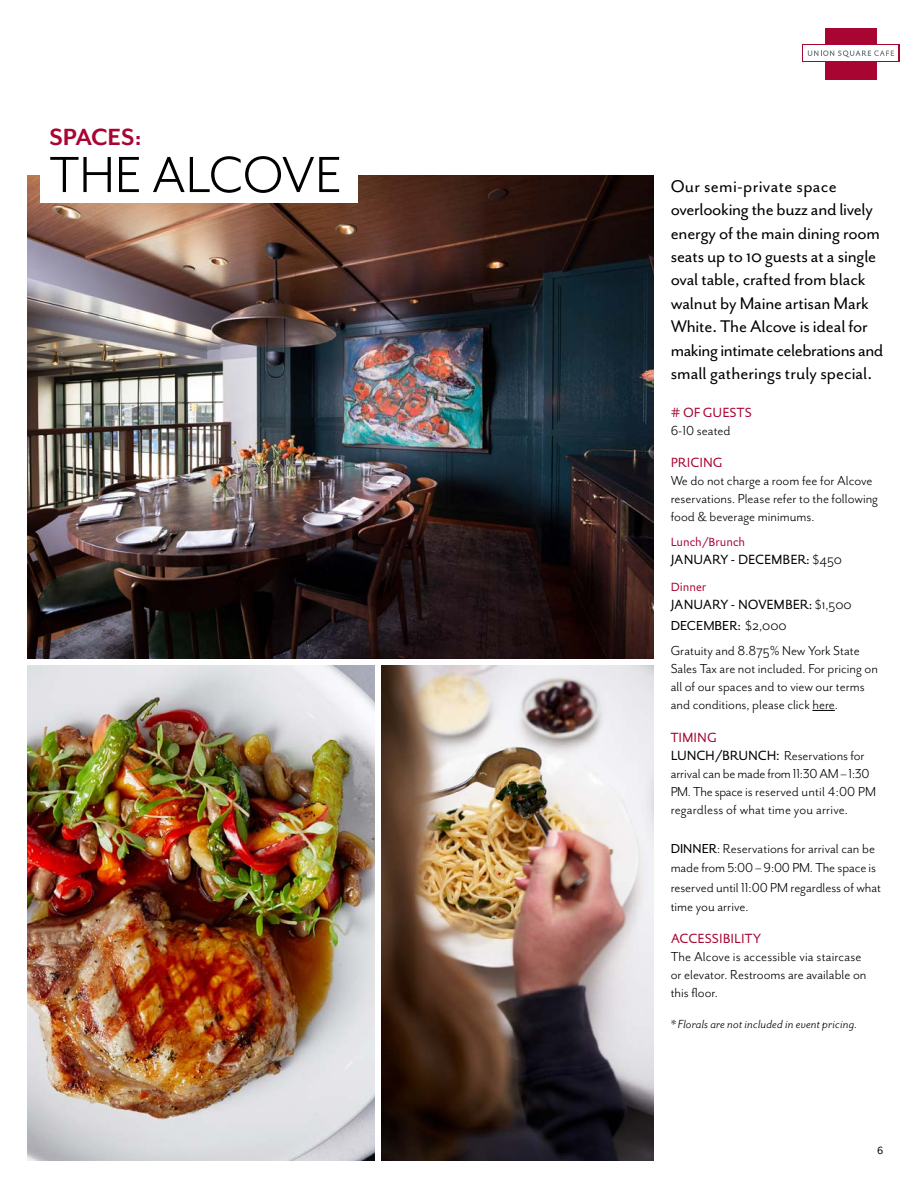
<style>
.page{position:relative;width:918px;height:1188px;background:#fff}
.page>*{position:absolute;margin:0;border:0;box-sizing:border-box;transform-origin:0 0}
.t1{font:58.5px "Mr Eaves San OT";color:#000}
.t2{font:700 27px "Mr Eaves Mod OT";color:#a90533}
.t3{font:19.5px/23.4px "Mr Eaves San OT";letter-spacing:-.01em;color:#000}
.t4{font:15px/18px "Mr Eaves San OT";color:#000}
.t5{font:13.5px "DTL Documenta Sans ST";color:#000}
.t6{font:italic 13.5px "Mr Eaves San OT";letter-spacing:.01em;color:#000}
.t7{font:13.5px "DTL Documenta Sans ST";letter-spacing:.005em;color:#a90533}
.t8{font:12px "DTL Documenta Sans ST";letter-spacing:-.005em;color:#a90533}
.t9{font:12px "Mr Eaves Mod OT";color:#000}
.s1{font-family:"Mr Eaves San OT";font-size:15px}
.s2{font-style:inherit}
.s3{color:#000101}
.s4{font-family:"DTL Documenta Sans ST";font-size:13.5px}
</style>
<div class="page">
<img style="left:27px;top:176px;width:626px;height:483px">
<img style="left:27px;top:665px;width:348px;height:496px">
<img style="left:381px;top:665px;width:272px;height:496px">
<svg style="left:812px;top:710px;width:23px;height:1px"></svg>
<div style="left:40px;top:158px;width:317px;height:44px;background:#fff"></div>
<div style="left:825px;top:28px;width:52px;height:51px;background:#a90533"></div>
<div style="left:802px;top:44px;width:97px;height:18px;background:#fff"></div>
<svg style="left:808px;top:50px;width:86px;height:7px"></svg>
<h2 class="t2" style="left:49px;top:122px;width:94px">SPACES:</h2>
<h1 class="t1" style="left:49px;top:143px;width:294px">THE ALCOVE</h1>
<p class="t3" style="left:671px;top:174px;width:214px">Our semi-private space overlooking the buzz and lively energy of the main dining room seats up to 10 guests at a single oval table, crafted from black walnut by Maine artisan Mark<br>White. The Alcove is ideal for making intimate celebrations and small gatherings truly special.</p>
<p class="t7" style="left:671px;top:404px;width:83px"># OF GUESTS</p>
<p class="t4" style="left:671px;top:422px;width:61px">6-10 seated</p>
<p class="t7" style="left:671px;top:454px;width:53px">PRICING</p>
<p class="t4" style="left:671px;top:471px;width:209px">We do not charge a room fee for Alcove reservations. Please refer to the following food &amp; beverage minimums.</p>
<p class="t8" style="left:671px;top:534px;width:76px">Lunch/Brunch</p>
<p class="t5" style="left:671px;top:551px;width:173px">JANUARY - DECEMBER<span class="s1">:</span> <span class="s1">$450</span></p>
<p class="t8" style="left:671px;top:579px;width:37px">Dinner</p>
<p class="t5" style="left:671px;top:596px;width:183px">JANUARY - NOVEMBER<span class="s1">:</span> <span class="s1">$1,500</span></p>
<p class="t4" style="left:671px;top:613px;width:191px;line-height:24.8px"><span class="s2">DECEMBER:</span> $2,000<br>Gratuity and 8.875% New York State</p>
<p class="t4" style="left:671px;top:660px;width:209px">Sales Tax are not included. For pricing on all of our spaces and to view our terms and conditions, please click <span class="s3">here</span>.</p>
<p class="t7" style="left:671px;top:729px;width:48px">TIMING</p>
<p class="t4" style="left:671px;top:747px;width:207px"><span class="s4">LUNCH/BRUNCH:</span> Reservations for arrival can be made from 11:30 AM – 1:30<br>PM. The space is reserved until 4:00 PM regardless of what time you arrive.</p>
<p class="t4" style="left:671px;top:839px;width:212px;line-height:19.5px"><span class="s2">DINNER</span>: Reservations for arrival can be made from 5:00 – 9:00 PM. The space is reserved until 11:00 PM regardless of what time you arrive.</p>
<p class="t7" style="left:671px;top:930px;width:92px">ACCESSIBILITY</p>
<p class="t4" style="left:671px;top:948px;width:197px">The Alcove is accessible via staircase or elevator. Restrooms are available on this floor.</p>
<p class="t6" style="left:671px;top:1017px;width:188px">* Florals are not included in event pricing.</p>
<p class="t9" style="left:877px;top:1143px;width:8px">6</p>
</div>
